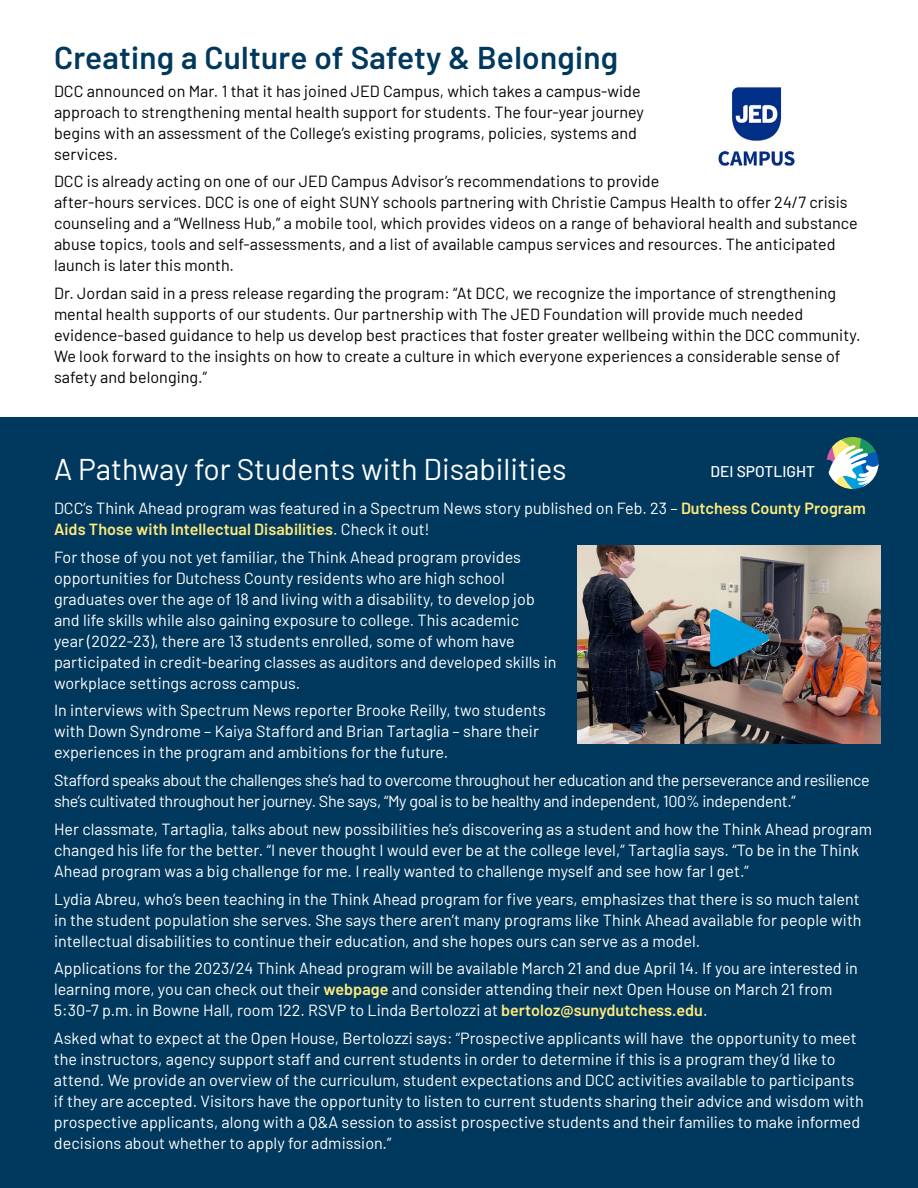
<style>
.page{position:relative;width:918px;height:1188px;background:#fff}
.page>*{position:absolute;margin:0;border:0;box-sizing:border-box;transform-origin:0 0}
.t1{font:600 31.5px "Barlow";letter-spacing:.01em;color:#00395d}
.t2{font:30px "Barlow";color:#fff}
.t3{font:16.2px/21px "Barlow";letter-spacing:.005em;color:#fff}
.t4{font:16.2px/21px "Barlow";letter-spacing:.005em;color:#000}
.t5{font:16.2px/21px "Barlow";letter-spacing:-.015em;color:#fff}
.t6{font:500 15.6px "Barlow";color:#fff}
.s1{font-weight:600;color:#ffea7d}
</style>
<div class="page">
<div style="left:0;top:418px;width:918px;height:770px;background:#00395d"></div>
<svg style="left:828px;top:438px;width:49px;height:50px"></svg>
<div style="left:823px;top:433px;width:59px;height:60px;border:4px solid #01385e;border-radius:50%"></div>
<img style="left:718px;top:87px;width:78px;height:79px">
<img style="left:578px;top:545px;width:302px;height:199px">
<svg style="left:710px;top:608px;width:60px;height:60px;background:#267b9d"></svg>
<h2 class="t1" style="left:54px;top:35px;width:566px">Creating a Culture of Safety &amp; Belonging</h2>
<p class="t4" style="left:54px;top:79px;width:591px">DCC announced on Mar. 1 that it has joined JED Campus, which takes a campus-wide approach to strengthening mental health support for students. The four-year journey begins with an assessment of the College’s existing programs, policies, systems and services.</p>
<p class="t4" style="left:54px;top:170px;width:805px">DCC is already acting on one of our JED Campus Advisor’s recommendations to provide<br>after-hours services. DCC is one of eight SUNY schools partnering with Christie Campus Health to offer 24/7 crisis counseling and a “Wellness Hub,” a mobile tool, which provides videos on a range of behavioral health and substance abuse topics, tools and self-assessments, and a list of available campus services and resources. The anticipated launch is later this month.</p>
<p class="t4" style="left:54px;top:282px;width:808px">Dr. Jordan said in a press release regarding the program: “At DCC, we recognize the importance of strengthening mental health supports of our students. Our partnership with The JED Foundation will provide much needed evidence-based guidance to help us develop best practices that foster greater wellbeing within the DCC community.<br>We look forward to the insights on how to create a culture in which everyone experiences a considerable sense of safety and belonging.”</p>
<h3 class="t2" style="left:54px;top:447px;width:514px">A Pathway for Students with Disabilities</h3>
<h4 class="t6" style="left:711px;top:460px;width:106px">DEI SPOTLIGHT</h4>
<p class="t3" style="left:54px;top:496px;width:813px">DCC’s Think Ahead program was featured in a Spectrum News story published on Feb. 23 – <span class="s1">Dutchess County Program<br>Aids Those with Intellectual Disabilities</span>. Check it out!</p>
<p class="t3" style="left:54px;top:545px;width:504px">For those of you not yet familiar, the Think Ahead program provides opportunities for Dutchess County residents who are high school graduates over the age of 18 and living with a disability, to develop job and life skills while also gaining exposure to college. This academic<br>year (2022-23), there are 13 students enrolled, some of whom have participated in credit-bearing classes as auditors and developed skills in workplace settings across campus.</p>
<p class="t3" style="left:54px;top:699px;width:493px">In interviews with Spectrum News reporter Brooke Reilly, two students with Down Syndrome – Kaiya Stafford and Brian Tartaglia – share their experiences in the program and ambitions for the future.</p>
<p class="t5" style="left:54px;top:769px;width:817px">Stafford speaks about the challenges she’s had to overcome throughout her education and the perseverance and resilience she’s cultivated throughout her journey. She says, “My goal is to be healthy and independent, 100% independent.”</p>
<p class="t3" style="left:54px;top:817px;width:820px">Her classmate, Tartaglia, talks about new possibilities he’s discovering as a student and how the Think Ahead program changed his life for the better. “I never thought I would ever be at the college level,” Tartaglia says. “To be in the Think<br>Ahead program was a big challenge for me. I really wanted to challenge myself and see how far I get.”</p>
<p class="t3" style="left:54px;top:887px;width:809px;text-align:justify">Lydia Abreu, who’s been teaching in the Think Ahead program for five years, emphasizes that there is so much talent in the student population she serves. She says there aren’t many programs like Think Ahead available for people with intellectual disabilities to continue their education, and she hopes ours can serve as a model.</p>
<p class="t3" style="left:54px;top:957px;width:805px">Applications for the 2023/24 Think Ahead program will be available March 21 and due April 14. If you are interested in learning more, you can check out their <span class="s1">webpage</span> and consider attending their next Open House on March 21 from<br>5:30-7 p.m. in Bowne Hall, room 122. RSVP to Linda Bertolozzi at <span class="s1">bertoloz@sunydutchess.edu</span>.</p>
<p class="t3" style="left:54px;top:1027px;width:811px">Asked what to expect at the Open House, Bertolozzi says: “Prospective applicants will have the opportunity to meet the instructors, agency support staff and current students in order to determine if this is a program they’d like to attend. We provide an overview of the curriculum, student expectations and DCC activities available to participants if they are accepted. Visitors have the opportunity to listen to current students sharing their advice and wisdom with prospective applicants, along with a Q&amp;A session to assist prospective students and their families to make informed decisions about whether to apply for admission.”</p>
</div>
